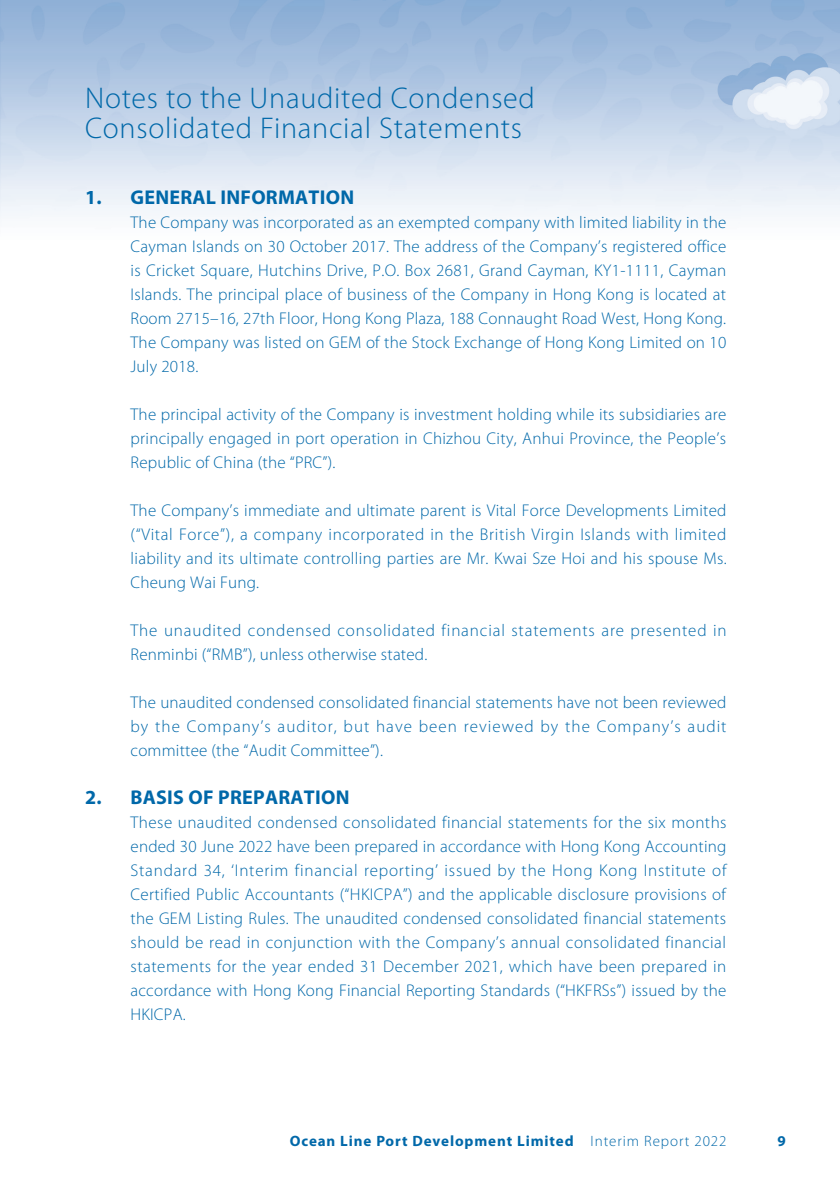
<style>
.page{position:relative;width:840px;height:1191px;background:#fff}
.page>*{position:absolute;margin:0;border:0;box-sizing:border-box;transform-origin:0 0}
.t1{font:300 30px "Myriad Pro";letter-spacing:.025em;color:#0068a9}
._01_H1{font:700 20px "Myriad Pro";letter-spacing:.01em;color:#0068a9}
._00_txt{font:300 17px/24px "Myriad Pro";letter-spacing:.015em;color:#0068a9;text-align:justify}
._00_txt-2{font:300 17px/24px "Myriad Pro";letter-spacing:.05em;color:#0068a9}
.t2{font:700 15px "Myriad Pro";letter-spacing:.06em;color:#0068a9}
.s1{font-weight:300}
</style>
<div class="page">
<p class="t1" style="left:85px;top:79px;width:451px">Notes to the Unaudited Condensed</p>
<p class="t1" style="left:85px;top:109px;width:438px">Consolidated Financial Statements</p>
<p class="_01_H1" style="left:85px;top:184px;width:270px">1. GENERAL INFORMATION</p>
<p class="_00_txt" style="left:130px;top:210px;width:597px">The Company was incorporated as an exempted company with limited liability in the Cayman Islands on 30 October 2017. The address of the Company’s registered office is Cricket Square, Hutchins Drive, P.O. Box 2681, Grand Cayman, KY1-1111, Cayman Islands. The principal place of business of the Company in Hong Kong is located at Room 2715–16, 27th Floor, Hong Kong Plaza, 188 Connaught Road West, Hong Kong.<br>The Company was listed on GEM of the Stock Exchange of Hong Kong Limited on 10<br>July 2018.</p>
<p class="_00_txt" style="left:130px;top:402px;width:597px">The principal activity of the Company is investment holding while its subsidiaries are principally engaged in port operation in Chizhou City, Anhui Province, the People’s Republic of China (the “PRC”).</p>
<p class="_00_txt" style="left:130px;top:498px;width:597px">The Company’s immediate and ultimate parent is Vital Force Developments Limited (“Vital Force”), a company incorporated in the British Virgin Islands with limited liability and its ultimate controlling parties are Mr. Kwai Sze Hoi and his spouse Ms.<br>Cheung Wai Fung.</p>
<p class="_00_txt-2" style="left:130px;top:618px;width:597px">The unaudited condensed consolidated financial statements are presented in<br>Renminbi (“RMB”), unless otherwise stated.</p>
<p class="_00_txt" style="left:130px;top:690px;width:597px">The unaudited condensed consolidated financial statements have not been reviewed by the Company’s auditor, but have been reviewed by the Company’s audit committee (the “Audit Committee”).</p>
<p class="_01_H1" style="left:85px;top:784px;width:266px">2. BASIS OF PREPARATION</p>
<p class="_00_txt" style="left:130px;top:810px;width:597px">These unaudited condensed consolidated financial statements for the six months ended 30 June 2022 have been prepared in accordance with Hong Kong Accounting Standard 34, ‘Interim financial reporting’ issued by the Hong Kong Institute of Certified Public Accountants (“HKICPA”) and the applicable disclosure provisions of the GEM Listing Rules. The unaudited condensed consolidated financial statements should be read in conjunction with the Company’s annual consolidated financial statements for the year ended 31 December 2021, which have been prepared in accordance with Hong Kong Financial Reporting Standards (“HKFRSs”) issued by the HKICPA.</p>
<p class="t2" style="left:289px;top:1131px;width:438px">Ocean Line Port Development Limited <span class="s1">Interim Report 2022</span></p>
<p class="t2" style="left:777px;top:1131px;width:10px">9</p>
</div>
